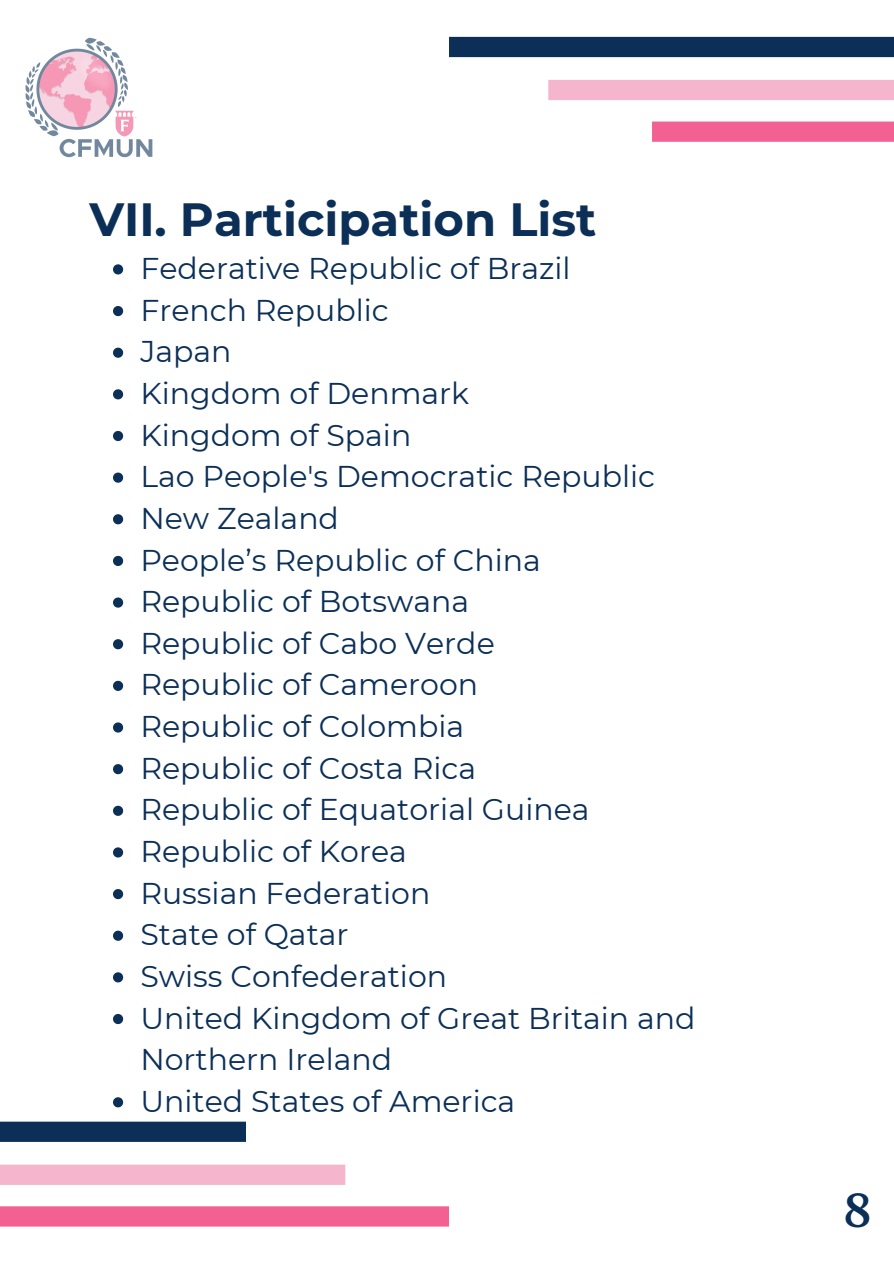
<style>
.page{position:relative;width:894px;height:1264px;background:#fff}
.page>*{position:absolute;margin:0;border:0;box-sizing:border-box;transform-origin:0 0}
.t1{font:47.85px "Roca One";color:#0b2f57}
.t2{font:700 46.5px "Montserrat";color:#0b2f57}
.t3{font:30px/41.7px "Montserrat";color:#0b2f57}
</style>
<div class="page">
<img style="left:25px;top:37px;width:128px;height:121px">
<div style="left:449px;top:37px;width:444px;height:20px;background:#0b2f57"></div>
<div style="left:548px;top:80px;width:345px;height:20px;background:#f4b5cd"></div>
<div style="left:651px;top:121px;width:242px;height:21px;background:#f26191"></div>
<div style="left:0;top:1121px;width:246px;height:20px;background:#0b2f57"></div>
<div style="left:0;top:1164px;width:345px;height:20px;background:#f4b5cd"></div>
<div style="left:0;top:1206px;width:449px;height:20px;background:#f26191"></div>
<svg style="left:113px;top:264px;width:10px;height:10px"></svg>
<svg style="left:113px;top:306px;width:10px;height:10px"></svg>
<svg style="left:113px;top:347px;width:10px;height:11px"></svg>
<svg style="left:113px;top:389px;width:10px;height:10px"></svg>
<svg style="left:113px;top:431px;width:10px;height:10px"></svg>
<svg style="left:113px;top:472px;width:10px;height:10px"></svg>
<svg style="left:113px;top:514px;width:10px;height:10px"></svg>
<svg style="left:113px;top:556px;width:10px;height:10px"></svg>
<svg style="left:113px;top:597px;width:10px;height:10px"></svg>
<svg style="left:113px;top:639px;width:10px;height:10px"></svg>
<svg style="left:113px;top:680px;width:10px;height:11px"></svg>
<svg style="left:113px;top:722px;width:10px;height:10px"></svg>
<svg style="left:113px;top:764px;width:10px;height:10px"></svg>
<svg style="left:113px;top:805px;width:10px;height:10px"></svg>
<svg style="left:113px;top:847px;width:10px;height:10px"></svg>
<svg style="left:113px;top:889px;width:10px;height:10px"></svg>
<svg style="left:113px;top:930px;width:10px;height:10px"></svg>
<svg style="left:113px;top:972px;width:10px;height:10px"></svg>
<svg style="left:113px;top:1014px;width:10px;height:10px"></svg>
<svg style="left:113px;top:1097px;width:10px;height:10px"></svg>
<p class="t2" style="left:89px;top:190px;width:508px">VII. Participation List</p>
<p class="t3" style="left:140px;top:247px;width:431px">Federative Republic of Brazil</p>
<p class="t3" style="left:140px;top:289px;width:250px">French Republic</p>
<h1 class="t3" style="left:140px;top:330px;width:93px">Japan</h1>
<p class="t3" style="left:140px;top:372px;width:330px">Kingdom of Denmark</p>
<p class="t3" style="left:140px;top:414px;width:272px">Kingdom of Spain</p>
<p class="t3" style="left:140px;top:455px;width:516px">Lao People's Democratic Republic</p>
<p class="t3" style="left:140px;top:497px;width:200px">New Zealand</p>
<p class="t3" style="left:140px;top:539px;width:402px">People’s Republic of China</p>
<p class="t3" style="left:140px;top:580px;width:330px">Republic of Botswana</p>
<p class="t3" style="left:140px;top:622px;width:356px">Republic of Cabo Verde</p>
<p class="t3" style="left:140px;top:663px;width:339px">Republic of Cameroon</p>
<p class="t3" style="left:140px;top:705px;width:325px">Republic of Colombia</p>
<p class="t3" style="left:140px;top:747px;width:337px">Republic of Costa Rica</p>
<p class="t3" style="left:140px;top:788px;width:450px">Republic of Equatorial Guinea</p>
<p class="t3" style="left:140px;top:830px;width:268px">Republic of Korea</p>
<p class="t3" style="left:140px;top:872px;width:291px">Russian Federation</p>
<p class="t3" style="left:140px;top:913px;width:210px">State of Qatar</p>
<p class="t3" style="left:140px;top:955px;width:308px">Swiss Confederation</p>
<p class="t3" style="left:140px;top:996px;width:556px">United Kingdom of Great Britain and<br>Northern Ireland</p>
<p class="t3" style="left:140px;top:1080px;width:376px">United States of America</p>
<p class="t1" style="left:843px;top:1182px;width:30px">8</p>
</div>
